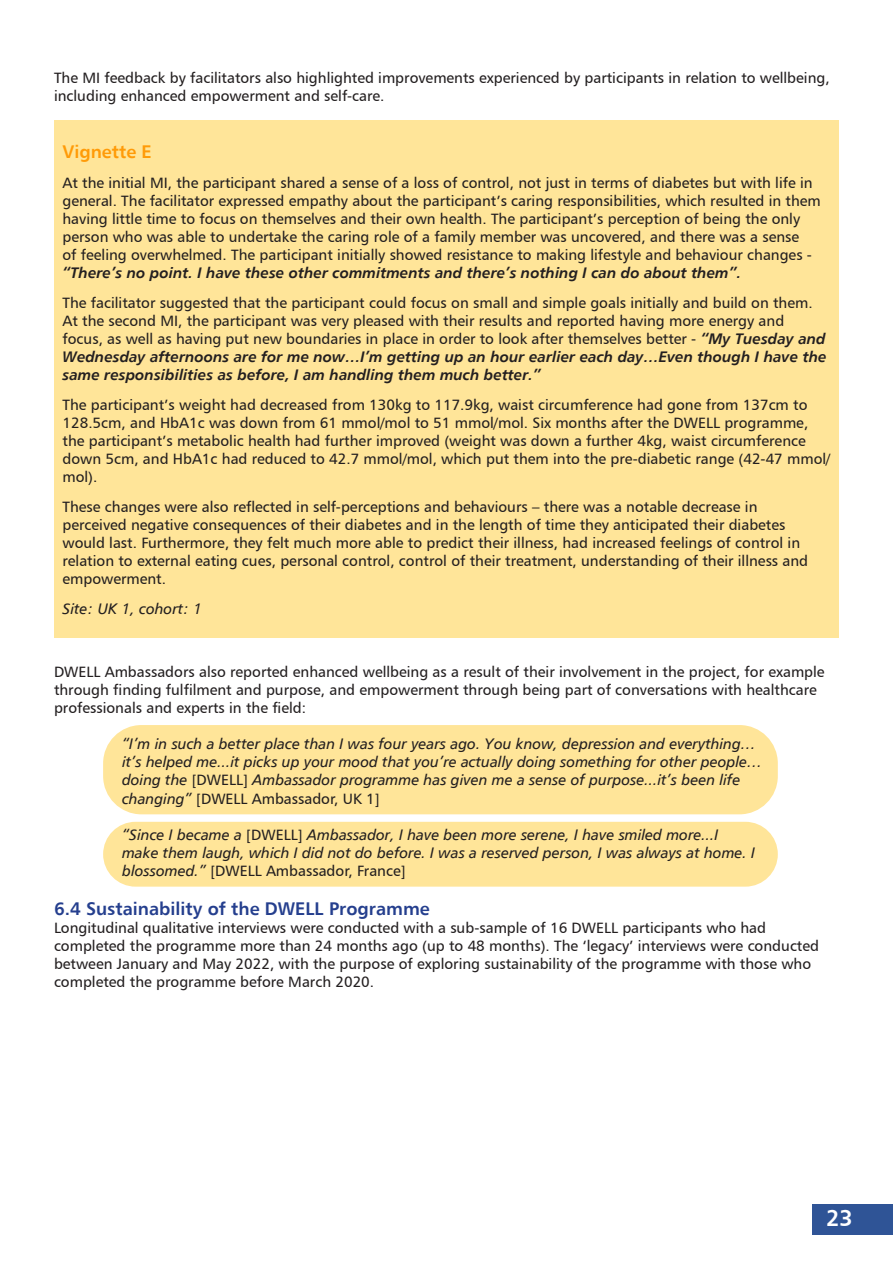
<style>
.page{position:relative;width:893px;height:1263px;background:#fff}
.page>*{position:absolute;margin:0;border:0;box-sizing:border-box;transform-origin:0 0}
.t1{font:22.5px "Humanist 777 BT Bold B";color:#fff}
.List_Paragraph{font:18px "Humanist 777 BT Bold B";color:#253f8e}
.t2{font:18px "Humanist 777 BT Bold B";color:#ff9b08}
.List_Paragraph-2{font:15px/18px "Humanist 777 BT Roman B";color:#231f20}
.List_Paragraph-3{font:15px/18px "Humanist 777 BT Italic B";color:#231f20}
.s1{font-family:"Humanist 777 BT Bold Italic B"}
.s2{font-family:"Humanist 777 BT Roman B"}
</style>
<div class="page">
<div style="left:812px;top:1204px;width:81px;height:30px;background:#2f5496"></div>
<div style="left:103px;top:822px;width:675px;height:65px;background:#ffe599;border-radius:32px"></div>
<div style="left:103px;top:725px;width:675px;height:89px;background:#ffe599;border-radius:38px"></div>
<div style="left:54px;top:120px;width:785px;height:518px;background:#ffe599"></div>
<p class="List_Paragraph-2" style="left:54px;top:69px;width:777px">The MI feedback by facilitators also highlighted improvements experienced by participants in relation to wellbeing, including enhanced empowerment and self-care.</p>
<p class="t2" style="left:63px;top:140px;width:91px">Vignette E</p>
<p class="List_Paragraph-2" style="left:63px;top:173px;width:760px">At the initial MI, the participant shared a sense of a loss of control, not just in terms of diabetes but with life in general. The facilitator expressed empathy about the participant’s caring responsibilities, which resulted in them having little time to focus on themselves and their own health. The participant’s perception of being the only person who was able to undertake the caring role of a family member was uncovered, and there was a sense<br>of feeling overwhelmed. The participant initially showed resistance to making lifestyle and behaviour changes - <span class="s1">“There’s no point. I have these other commitments and there’s nothing I can do about them”.</span></p>
<p class="List_Paragraph-2" style="left:63px;top:293px;width:765px">The facilitator suggested that the participant could focus on small and simple goals initially and build on them.<br>At the second MI, the participant was very pleased with their results and reported having more energy and focus, as well as having put new boundaries in place in order to look after themselves better - <span class="s1">“My Tuesday and Wednesday afternoons are for me now…I’m getting up an hour earlier each day…Even though I have the same responsibilities as before, I am handling them much better.”</span></p>
<p class="List_Paragraph-2" style="left:63px;top:395px;width:769px">The participant’s weight had decreased from 130kg to 117.9kg, waist circumference had gone from 137cm to 128.5cm, and HbA1c was down from 61 mmol/mol to 51 mmol/mol. Six months after the DWELL programme, the participant’s metabolic health had further improved (weight was down a further 4kg, waist circumference down 5cm, and HbA1c had reduced to 42.7 mmol/mol, which put them into the pre-diabetic range (42-47 mmol/ mol).</p>
<p class="List_Paragraph-2" style="left:63px;top:497px;width:747px">These changes were also reflected in self-perceptions and behaviours – there was a notable decrease in perceived negative consequences of their diabetes and in the length of time they anticipated their diabetes would last. Furthermore, they felt much more able to predict their illness, had increased feelings of control in relation to external eating cues, personal control, control of their treatment, understanding of their illness and empowerment.</p>
<p class="List_Paragraph-3" style="left:63px;top:599px;width:141px">Site: UK 1, cohort: 1</p>
<p class="List_Paragraph-2" style="left:54px;top:663px;width:772px">DWELL Ambassadors also reported enhanced wellbeing as a result of their involvement in the project, for example through finding fulfilment and purpose, and empowerment through being part of conversations with healthcare professionals and experts in the field:</p>
<p class="List_Paragraph-3" style="left:122px;top:735px;width:642px">“I’m in such a better place than I was four years ago. You know, depression and everything… it’s helped me...it picks up your mood that you’re actually doing something for other people… doing the <span class="s2">[DWELL]</span> Ambassador programme has given me a sense of purpose...it’s been life changing” <span class="s2">[DWELL Ambassador, UK 1]</span></p>
<p class="List_Paragraph-3" style="left:122px;top:825px;width:635px">“Since I became a <span class="s2">[DWELL]</span> Ambassador, I have been more serene, I have smiled more...I make them laugh, which I did not do before. I was a reserved person, I was always at home. I blossomed.” <span class="s2">[DWELL Ambassador, France]</span></p>
<p class="List_Paragraph" style="left:54px;top:897px;width:377px">6.4 Sustainability of the DWELL Programme</p>
<p class="List_Paragraph-2" style="left:54px;top:918px;width:767px">Longitudinal qualitative interviews were conducted with a sub-sample of 16 DWELL participants who had completed the programme more than 24 months ago (up to 48 months). The ‘legacy’ interviews were conducted between January and May 2022, with the purpose of exploring sustainability of the programme with those who completed the programme before March 2020.</p>
<h1 class="t1" style="left:826px;top:1204px;width:28px">23</h1>
</div>
